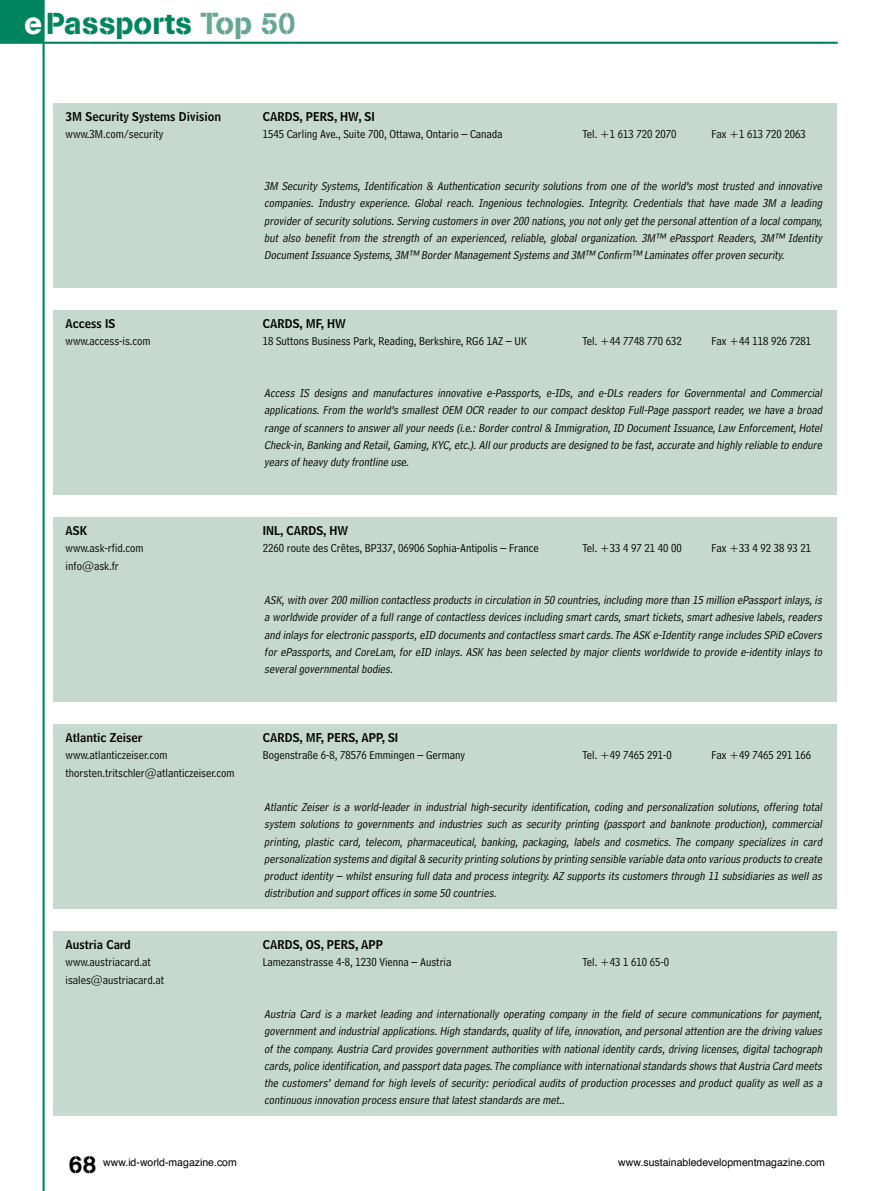
<style>
.page{position:relative;width:893px;height:1191px;background:#fff}
.page>*{position:absolute;margin:0;border:0;box-sizing:border-box;transform-origin:0 0}
.t1{font:30px "AG Book Stencil";color:#00845d}
.t2{font:24px "AG Book Stencil";color:#000}
.t3{font:italic 12px/17.2px "Bell Centennial Address";color:#000;text-align:justify}
.t4{font:12px "Bell Centennial Address";color:#000}
.t5{font:12px "Bell Centennial Name And Number";color:#000}
.t6{font:10.5px "Helvetica";color:#000}
.s1{color:#fff}
.s2{color:#65a78f}
</style>
<div class="page">
<hr style="left:43px;top:0;width:2px;height:1191px;background:#00845d">
<hr style="left:0;top:42px;width:838px;height:2px;background:#00845d">
<div style="left:0;top:0;width:44px;height:43px;background:#00845d"></div>
<div style="left:53px;top:104px;width:784px;height:184px;background:#c6d9d0"></div>
<div style="left:53px;top:517px;width:784px;height:185px;background:#c6d9d0"></div>
<div style="left:53px;top:310px;width:784px;height:185px;background:#c6d9d0"></div>
<div style="left:53px;top:724px;width:784px;height:185px;background:#c6d9d0"></div>
<div style="left:53px;top:931px;width:784px;height:185px;background:#c6d9d0"></div>
<h1 class="t1" style="left:24px;top:5px;width:273px"><span class="s1">e</span>Passports <span class="s2">Top 50</span></h1>
<p class="t5" style="left:66px;top:109px;width:157px">3M Security Systems Division</p>
<p class="t5" style="left:263px;top:109px;width:113px">CARDS, PERS, HW, SI</p>
<p class="t4" style="left:66px;top:127px;width:100px">www.3M.com/security</p>
<p class="t4" style="left:263px;top:127px;width:241px">1545 Carling Ave., Suite 700, Ottawa, Ontario – Canada</p>
<p class="t4" style="left:582px;top:127px;width:96px">Tel. +1 613 720 2070</p>
<p class="t4" style="left:711px;top:127px;width:96px">Fax +1 613 720 2063</p>
<p class="t3" style="left:264px;top:177px;width:562px">3M Security Systems, Identification &amp; Authentication security solutions from one of the world’s most trusted and innovative companies. Industry experience. Global reach. Ingenious technologies. Integrity. Credentials that have made 3M a leading providerofsecurity solutions.Serving customers in over200 nations,you notonly getthe personalattention ofa localcompany, but also benefit from the strength of an experienced, reliable, global organization. 3M™ ePassport Readers, 3M™ Identity DocumentIssuance Systems,3M™ BorderManagementSystems and 3M™ Confirm™ Laminates offerproven security.</p>
<p class="t5" style="left:66px;top:316px;width:51px">Access IS</p>
<p class="t5" style="left:263px;top:316px;width:84px">CARDS, MF, HW</p>
<p class="t4" style="left:66px;top:334px;width:87px">www.access-is.com</p>
<p class="t4" style="left:263px;top:334px;width:266px">18 Suttons Business Park, Reading, Berkshire, RG6 1AZ – UK</p>
<p class="t4" style="left:582px;top:334px;width:101px">Tel. +44 7748 770 632</p>
<p class="t4" style="left:711px;top:334px;width:101px">Fax +44 118 926 7281</p>
<p class="t3" style="left:264px;top:384px;width:562px">Access IS designs and manufactures innovative e-Passports, e-IDs, and e-DLs readers for Governmental and Commercial applications. From the world’s smallest OEM OCR reader to our compact desktop Full-Page passport reader, we have a broad range ofscanners to answerallyourneeds (i.e.:Bordercontrol&amp; Immigration,ID DocumentIssuance,Law Enforcement,Hotel Check-in,Banking and Retail,Gaming,KYC,etc.).Allourproducts are designed to be fast,accurate and highly reliable to endure years ofheavy duty frontline use.</p>
<p class="t5" style="left:66px;top:523px;width:23px">ASK</p>
<p class="t5" style="left:263px;top:523px;width:87px">INL, CARDS, HW</p>
<p class="t4" style="left:66px;top:541px;width:80px">www.ask-rfid.com</p>
<p class="t4" style="left:263px;top:541px;width:277px">2260 route des Crêtes, BP337, 06906 Sophia-Antipolis – France</p>
<p class="t4" style="left:582px;top:541px;width:101px">Tel. +33 4 97 21 40 00</p>
<p class="t4" style="left:711px;top:541px;width:101px">Fax +33 4 92 38 93 21</p>
<p class="t4" style="left:66px;top:558px;width:55px">info@ask.fr</p>
<p class="t3" style="left:264px;top:591px;width:562px">ASK,with over200 million contactless products in circulation in 50 countries,including more than 15 million ePassportinlays,is a worldwide providerofa fullrange ofcontactless devices including smartcards,smarttickets,smartadhesive labels,readers and inlays forelectronic passports,eID documents and contactless smartcards.The ASK e-Identity range includes SPiD eCovers for ePassports, and CoreLam, for eID inlays. ASK has been selected by major clients worldwide to provide e-identity inlays to severalgovernmentalbodies.</p>
<p class="t5" style="left:66px;top:730px;width:78px">Atlantic Zeiser</p>
<p class="t5" style="left:263px;top:730px;width:137px">CARDS, MF, PERS, APP, SI</p>
<p class="t4" style="left:66px;top:748px;width:103px">www.atlanticzeiser.com</p>
<p class="t4" style="left:263px;top:748px;width:204px">Bogenstraße 6-8, 78576 Emmingen – Germany</p>
<p class="t4" style="left:582px;top:748px;width:91px">Tel. +49 7465 291-0</p>
<p class="t4" style="left:711px;top:748px;width:101px">Fax +49 7465 291 166</p>
<p class="t4" style="left:66px;top:765px;width:170px">thorsten.tritschler@atlanticzeiser.com</p>
<p class="t3" style="left:264px;top:798px;width:562px">Atlantic Zeiser is a world-leader in industrial high-security identification, coding and personalization solutions, offering total system solutions to governments and industries such as security printing (passport and banknote production), commercial printing, plastic card, telecom, pharmaceutical, banking, packaging, labels and cosmetics. The company specializes in card personalization systems and digital&amp; security printing solutions by printing sensible variable data onto various products to create productidentity – whilstensuring fulldata and process integrity.AZ supports its customers through 11 subsidiaries as wellas distribution and supportoffices in some 50 countries.</p>
<p class="t5" style="left:66px;top:937px;width:67px">Austria Card</p>
<p class="t5" style="left:263px;top:937px;width:122px">CARDS, OS, PERS, APP</p>
<p class="t4" style="left:66px;top:955px;width:87px">www.austriacard.at</p>
<p class="t4" style="left:263px;top:955px;width:190px">Lamezanstrasse 4-8, 1230 Vienna – Austria</p>
<p class="t4" style="left:582px;top:955px;width:88px">Tel. +43 1 610 65-0</p>
<p class="t4" style="left:66px;top:972px;width:100px">isales@austriacard.at</p>
<p class="t3" style="left:264px;top:1005px;width:562px">Austria Card is a market leading and internationally operating company in the field of secure communications for payment, governmentand industrialapplications.High standards,quality oflife,innovation,and personalattention are the driving values of the company. Austria Card provides government authorities with national identity cards, driving licenses, digital tachograph cards,police identification,and passportdata pages.The compliance with internationalstandards shows thatAustria Card meets the customers’ demand for high levels of security: periodical audits of production processes and product quality as well as a continuous innovation process ensure thatlateststandards are met..</p>
<h2 class="t2" style="left:69px;top:1149px;width:29px">68</h2>
<p class="t6" style="left:103px;top:1154px;width:135px">www.id-world-magazine.com</p>
<p class="t6" style="left:618px;top:1154px;width:208px">www.sustainabledevelopmentmagazine.com</p>
</div>
